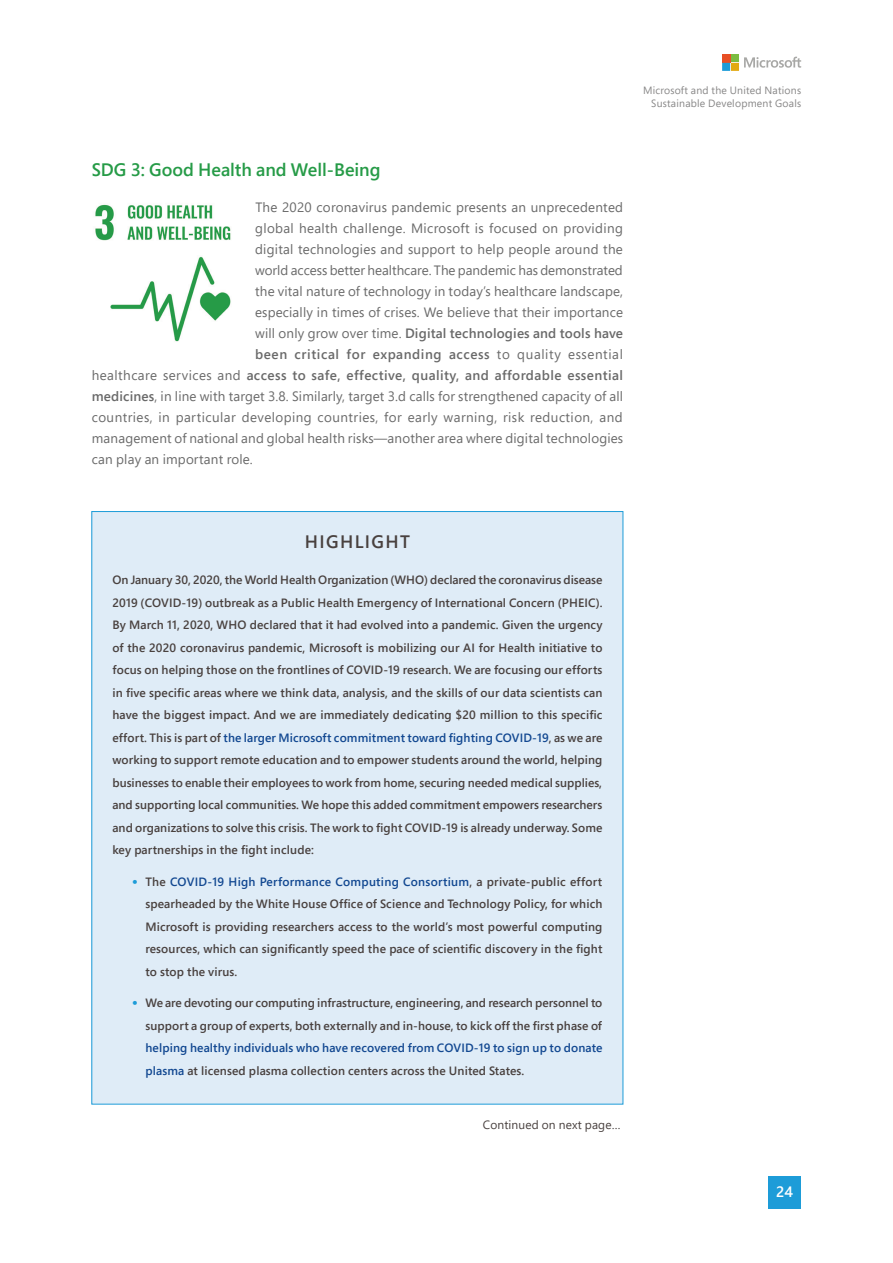
<style>
.page{position:relative;width:893px;height:1263px;background:#fff}
.page>*{position:absolute;margin:0;border:0;box-sizing:border-box;transform-origin:0 0}
.Heading_2_Special{font:600 18px "Segoe Pro";color:#269b47}
.Sidebar_head{font:600 18px "Segoe Pro";letter-spacing:.075em;color:#49413f}
.t1{font:600 15px "Segoe Pro";color:#fff}
.t2{font:13.5px "Segoe Pro";letter-spacing:.01em;color:#6a6a6a}
.t3{font:600 13.5px "Segoe Pro";letter-spacing:.035em;color:#6a6a6a}
.t4{font:13.5px "Segoe Pro";letter-spacing:.03em;color:#6a6a6a}
.t5{font:600 13.5px "Segoe Pro";letter-spacing:.01em;color:#6a6a6a}
.Sidebar_body{font:600 12px/22.5px "Segoe Pro";letter-spacing:.01em;color:#49413f;text-align:justify}
.Sidebar_body-2{font:12px "Segoe Pro";letter-spacing:.01em;color:#49413f}
.t6{font:10.5px/13.5px "Segoe Pro";letter-spacing:.02em;color:#888787;text-align:right}
.s1{font-weight:400}
.s2{font-weight:600}
.s3{color:#124891}
.s4{font-weight:700;font-size:15px;color:#1d9cd8}
</style>
<div class="page">
<svg style="left:722px;top:54px;width:79px;height:17px"></svg>
<div style="left:768px;top:1176px;width:33px;height:33px;background:#1d9cd8"></div>
<img style="left:95px;top:204px;width:136px;height:138px">
<div style="left:92px;top:511px;width:531px;height:593px;background:#dfecf7"></div>
<h2 class="Heading_2_Special" style="left:92px;top:157px;width:290px">SDG 3: Good Health and Well-Being</h2>
<p class="t2" style="left:255px;top:198px;width:369px">The 2020 coronavirus pandemic presents an unprecedented</p>
<p class="t2" style="left:255px;top:219px;width:369px">global health challenge. Microsoft is focused on providing</p>
<p class="t2" style="left:255px;top:240px;width:369px">digital technologies and support to help people around the</p>
<p class="t2" style="left:255px;top:261px;width:369px">world access better healthcare. The pandemic has demonstrated</p>
<p class="t2" style="left:255px;top:282px;width:369px">the vital nature of technology in today’s healthcare landscape,</p>
<p class="t2" style="left:255px;top:303px;width:369px">especially in times of crises. We believe that their importance</p>
<p class="t5" style="left:255px;top:324px;width:369px"><span class="s1">will only grow over time.</span> Digital technologies and tools have</p>
<p class="t3" style="left:255px;top:345px;width:369px">been critical for expanding access <span class="s1">to quality essential</span></p>
<p class="t3" style="left:92px;top:366px;width:533px"><span class="s1">healthcare services and</span> access to safe, effective, quality, and affordable essential</p>
<p class="t2" style="left:92px;top:387px;width:533px"><span class="s2">medicines</span>, in line with target 3.8. Similarly, target 3.d calls for strengthened capacity of all</p>
<p class="t4" style="left:92px;top:408px;width:532px">countries, in particular developing countries, for early warning, risk reduction, and</p>
<p class="t2" style="left:92px;top:429px;width:533px">management of national and global health risks—another area where digital technologies</p>
<p class="t2" style="left:92px;top:450px;width:163px">can play an important role.</p>
<p class="t6" style="left:643px;top:83px;width:160px">Microsoft and the United Nations<br>Sustainable Development Goals</p>
<h3 class="Sidebar_head" style="left:305px;top:529px;width:107px">HIGHLIGHT</h3>
<p class="Sidebar_body" style="left:112px;top:568px;width:492px">On January 30, 2020, the World Health Organization (WHO) declared the coronavirus disease 2019 (COVID‑19) outbreak as a Public Health Emergency of International Concern (PHEIC).<br>By March 11, 2020, WHO declared that it had evolved into a pandemic. Given the urgency of the 2020 coronavirus pandemic, Microsoft is mobilizing our AI for Health initiative to focus on helping those on the frontlines of COVID-19 research. We are focusing our efforts in five specific areas where we think data, analysis, and the skills of our data scientists can have the biggest impact. And we are immediately dedicating $20 million to this specific effort. This is part of <span class="s3">the larger Microsoft commitment toward fighting COVID-19</span>, as we are working to support remote education and to empower students around the world, helping businesses to enable their employees to work from home, securing needed medical supplies, and supporting local communities. We hope this added commitment empowers researchers and organizations to solve this crisis. The work to fight COVID-19 is already underway. Some key partnerships in the fight include:</p>
<p class="Sidebar_body" style="left:145px;top:870px;width:459px;text-indent:-14px"><span class="s4">•</span> The <span class="s3">COVID-19 High Performance Computing Consortium</span>, a private-public effort spearheaded by the White House Office of Science and Technology Policy, for which Microsoft is providing researchers access to the world’s most powerful computing resources, which can significantly speed the pace of scientific discovery in the fight to stop the virus.</p>
<p class="Sidebar_body" style="left:145px;top:991px;width:459px;text-indent:-14px"><span class="s4">•</span> We are devoting our computing infrastructure, engineering, and research personnel to support a group of experts, both externally and in-house, to kick off the first phase of <span class="s3">helping healthy individuals who have recovered from COVID-19 to sign up to donate plasma</span> at licensed plasma collection centers across the United States.</p>
<p class="Sidebar_body-2" style="left:483px;top:1116px;width:139px">Continued on next page…</p>
<p class="t1" style="left:776px;top:1182px;width:18px">24</p>
</div>
